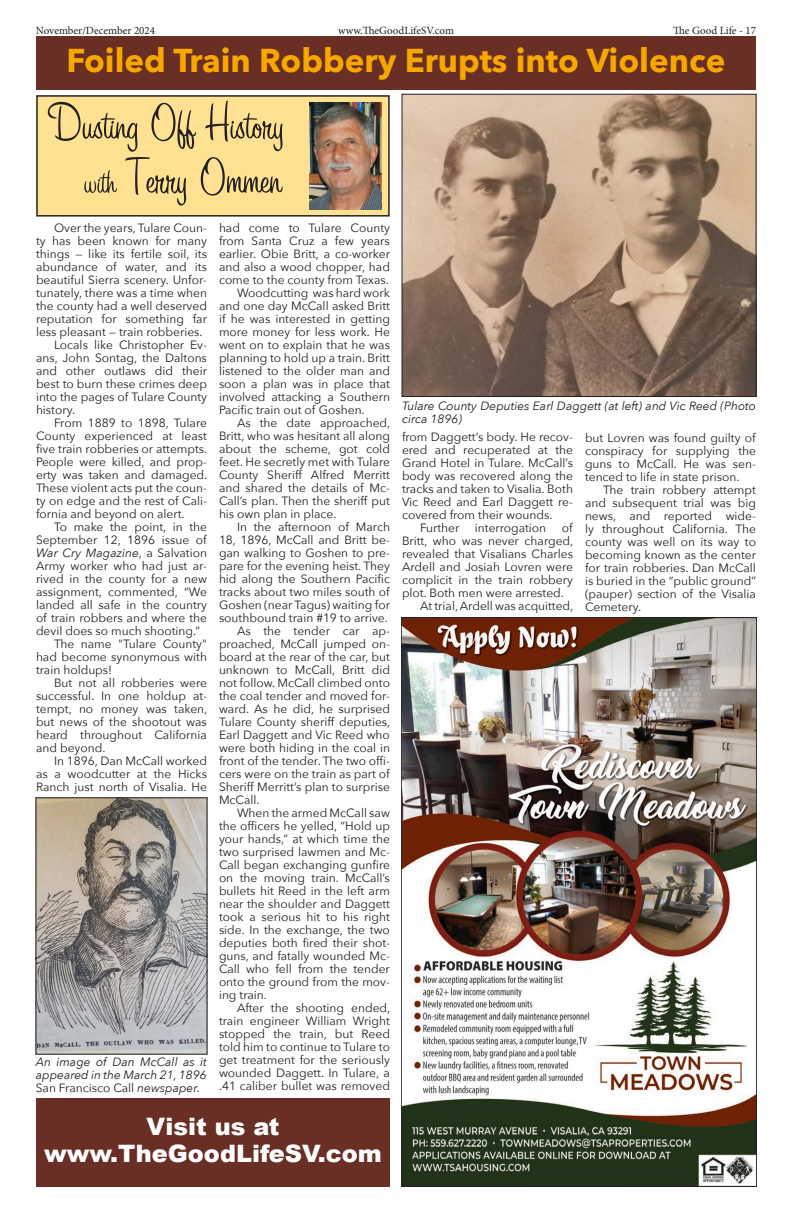
<style>
.page{position:relative;width:792px;height:1224px;background:#fff}
.page>*{position:absolute;margin:0;border:0;box-sizing:border-box;transform-origin:0 0}
.The_Good_Life_Pragra{font:700 33px "Avenir Next";color:#f8a700}
.t1{font:900 24px "Arial";color:#fff}
.t2{font:12px/13px "Avenir Next";color:#231f20;text-align:justify}
.t3{font:italic 12px/12.8px "Avenir Next";color:#231f20}
.t4{font:11px "Minion Pro";color:#231f20}
.s1{font-style:italic}
.s2{font-style:normal}
</style>
<div class="page">
<div style="left:36px;top:36px;width:720px;height:54px;background:#692f25"></div>
<div style="left:37px;top:96px;width:352px;height:120px;background:#ffe192"></div>
<div style="left:36px;top:95px;width:354px;height:122px;border:1px solid #231f20"></div>
<img style="left:310px;top:102px;width:71px;height:107px">
<svg style="left:48px;top:100px;width:235px;height:106px"></svg>
<div style="left:36px;top:1098px;width:354px;height:89px;background:#692f25"></div>
<img style="left:38px;top:800px;width:167px;height:252px">
<img style="left:404px;top:96px;width:350px;height:299px">
<div style="left:402px;top:94px;width:354px;height:303px;border:1px solid #231f20"></div>
<img style="left:402px;top:617px;width:354px;height:569px">
<p class="t4" style="left:36px;top:23px;width:121px">November/December 2024</p>
<p class="t4" style="left:338px;top:23px;width:117px">www.TheGoodLifeSV.com</p>
<p class="t4" style="left:673px;top:24px;width:84px">The Good Life - 17</p>
<p class="The_Good_Life_Pragra" style="left:67px;top:32px;width:660px">Foiled Train Robbery Erupts into Violence</p>
<p class="t2" style="left:36px;top:221px;width:173px;text-indent:18px">Over the years, Tulare Coun&shy;ty has been known for many things — like its fertile soil, its abundance of water, and its beautiful Sierra scenery. Unfor&shy;tunately, there was a time when the county had a well deserved reputation for something far less pleasant — train robberies.</p>
<p class="t2" style="left:36px;top:338px;width:173px;text-indent:18px">Locals like Christopher Ev&shy;ans, John Sontag, the Daltons and other outlaws did their best to burn these crimes deep into the pages of Tulare County history.</p>
<p class="t2" style="left:36px;top:416px;width:173px;text-indent:18px">From 1889 to 1898, Tulare County experienced at least five train robberies or attempts.<br>People were killed, and prop&shy;erty was taken and damaged.<br>These violent acts put the coun&shy;ty on edge and the rest of Cali&shy;fornia and beyond on alert.</p>
<p class="t2" style="left:36px;top:520px;width:173px;text-indent:18px">To make the point, in the September 12, 1896 issue of <span class="s1">War Cry Magazine</span>, a Salvation Army worker who had just ar&shy;rived in the county for a new assignment, commented, “We landed all safe in the country of train robbers and where the devil does so much shooting.”</p>
<p class="t2" style="left:36px;top:637px;width:173px;text-indent:18px">The name "Tulare County" had become synonymous with train holdups!</p>
<p class="t2" style="left:36px;top:676px;width:173px;text-indent:18px">But not all robberies were successful. In one holdup at&shy;tempt, no money was taken, but news of the shootout was heard throughout California and beyond.</p>
<p class="t2" style="left:36px;top:754px;width:173px;text-indent:18px">In 1896, Dan McCall worked as a woodcutter at the Hicks Ranch just north of Visalia. He</p>
<p class="t3" style="left:36px;top:1055px;width:172px;text-align:justify">An image of Dan McCall as it appeared in the March 21, 1896<br><span class="s2">San Francisco Call</span> newspaper.</p>
<p class="t2" style="left:219px;top:221px;width:173px">had come to Tulare County from Santa Cruz a few years earlier. Obie Britt, a co-worker and also a wood chopper, had come to the county from Texas.</p>
<p class="t2" style="left:219px;top:286px;width:173px;text-indent:18px">Woodcutting was hard work and one day McCall asked Britt if he was interested in getting more money for less work. He went on to explain that he was planning to hold up a train. Britt listened to the older man and soon a plan was in place that involved attacking a Southern Pacific train out of Goshen.</p>
<p class="t2" style="left:219px;top:416px;width:173px;text-indent:18px">As the date approached, Britt, who was hesitant all along about the scheme, got cold feet. He secretly met with Tulare County Sheriff Alfred Merritt and shared the details of Mc-Call’s plan. Then the sheriff put his own plan in place.</p>
<p class="t2" style="left:219px;top:520px;width:173px;text-indent:18px">In the afternoon of March 18, 1896, McCall and Britt be&shy;gan walking to Goshen to pre&shy;pare for the evening heist. They hid along the Southern Pacific tracks about two miles south of Goshen (near Tagus) waiting for southbound train #19 to arrive.</p>
<p class="t2" style="left:219px;top:624px;width:173px;text-indent:18px">As the tender car ap&shy;proached, McCall jumped on&shy;board at the rear of the car, but unknown to McCall, Britt did not follow. McCall climbed onto the coal tender and moved for&shy;ward. As he did, he surprised Tulare County sheriff deputies, Earl Daggett and Vic Reed who were both hiding in the coal in front of the tender. The two offi&shy;cers were on the train as part of Sheriff Merritt’s plan to surprise McCall.</p>
<p class="t2" style="left:219px;top:805px;width:173px;text-indent:18px">When the armed McCall saw the officers he yelled, “Hold up your hands,” at which time the two surprised lawmen and Mc-Call began exchanging gunfire on the moving train. McCall’s bullets hit Reed in the left arm near the shoulder and Daggett took a serious hit to his right side. In the exchange, the two deputies both fired their shot&shy;guns, and fatally wounded Mc-Call who fell from the tender onto the ground from the mov&shy;ing train.</p>
<p class="t2" style="left:219px;top:1000px;width:173px;text-indent:18px">After the shooting ended, train engineer William Wright stopped the train, but Reed told him to continue to Tulare to get treatment for the seriously wounded Daggett. In Tulare, a .41 caliber bullet was removed</p>
<p class="t1" style="left:146px;top:1109px;width:135px">Visit us at</p>
<p class="t1" style="left:44px;top:1136px;width:339px">www.TheGoodLifeSV.com</p>
<p class="t3" style="left:402px;top:399px;width:355px">Tulare County Deputies Earl Daggett (at left) and Vic Reed (Photo circa 1896)</p>
<p class="t2" style="left:402px;top:430px;width:173px">from Daggett’s body. He recov&shy;ered and recuperated at the Grand Hotel in Tulare. McCall’s body was recovered along the tracks and taken to Visalia. Both Vic Reed and Earl Daggett re&shy;covered from their wounds.</p>
<p class="t2" style="left:420px;top:521px;width:41px">Further</p>
<p class="t2" style="left:475px;top:521px;width:73px">interrogation</p>
<p class="t2" style="left:402px;top:521px;width:173px;text-indent:160px">of Britt, who was never charged, revealed that Visalians Charles Ardell and Josiah Lovren were complicit in the train robbery plot. Both men were arrested.</p>
<p class="t2" style="left:420px;top:599px;width:155px">At trial, Ardell was acquitted,</p>
<p class="t2" style="left:585px;top:431px;width:173px">but Lovren was found guilty of conspiracy for supplying the guns to McCall. He was sen&shy;tenced to life in state prison.</p>
<p class="t2" style="left:585px;top:482px;width:173px;text-indent:18px">The train robbery attempt and subsequent trial was big news, and reported wide&shy;ly throughout California. The county was well on its way to becoming known as the center for train robberies. Dan McCall is buried in the “public ground” (pauper) section of the Visalia Cemetery.</p>
</div>
